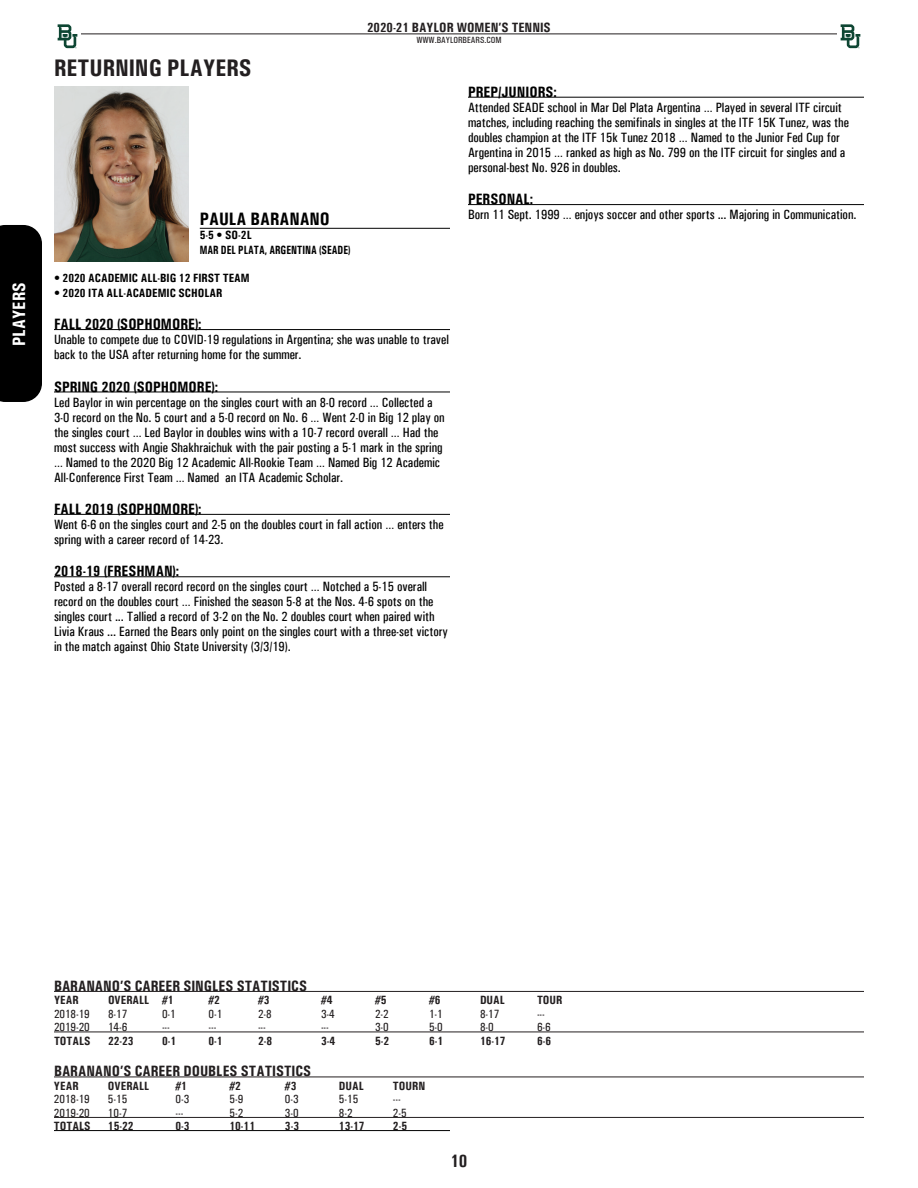
<style>
.page{position:relative;width:918px;height:1188px;background:#fff}
.page>*{position:absolute;margin:0;border:0;box-sizing:border-box;transform-origin:0 0}
.t1{font:700 condensed 24px "Univers";color:#231f20}
.t2{font:700 condensed 18px "Univers";color:#000}
.t3{font:700 condensed 18px "Univers";color:#fff}
.t4{font:700 condensed 18px "Univers";color:#231f20}
.t5{font:700 condensed 15px "Univers";color:#000}
.t6{font:700 condensed 15px "Univers";color:#231f20}
.t7{font:500 condensed 13.5px/15px "Univers";color:#000}
.t8{font:700 condensed 13.5px "Univers";color:#231f20}
.t9{font:700 condensed 12px "Univers";color:#231f20}
.t10{font:500 condensed 12px "Univers";color:#231f20}
.t11{font:700 condensed 12px/14.4px "Univers";color:#000}
.t12{font:500 condensed 9px "Univers";color:#231f20}
</style>
<div class="page">
<hr style="left:81px;top:34px;width:756px;height:1px;background:#231f20">
<svg style="left:58px;top:24px;width:19px;height:24px"></svg>
<svg style="left:841px;top:24px;width:19px;height:24px"></svg>
<hr style="left:200px;top:228px;width:250px;height:1px;background:#000">
<hr style="left:54px;top:329px;width:396px;height:1px;background:#000">
<hr style="left:54px;top:392px;width:396px;height:1px;background:#000">
<hr style="left:54px;top:514px;width:396px;height:1px;background:#000">
<hr style="left:54px;top:576px;width:396px;height:1px;background:#000">
<hr style="left:54px;top:1130px;width:396px;height:1px;background:#000">
<hr style="left:468px;top:97px;width:396px;height:1px;background:#000">
<hr style="left:468px;top:204px;width:396px;height:1px;background:#000">
<img style="left:54px;top:86px;width:135px;height:176px">
<hr style="left:54px;top:991px;width:810px;height:1px;background:#231f20">
<hr style="left:54px;top:1031px;width:810px;height:1px;background:#231f20">
<hr style="left:54px;top:1076px;width:810px;height:1px;background:#231f20">
<hr style="left:54px;top:1117px;width:810px;height:1px;background:#231f20">
<div style="left:0;top:225px;width:42px;height:177px;background:#000"></div>
<h2 class="t3" style="left:8px;top:346px;width:65px;rotate:-90deg">PLAYERS</h2>
<h1 class="t1" style="left:54px;top:53px;width:199px">RETURNING PLAYERS</h1>
<p class="t8" style="left:367px;top:19px;width:185px">2020-21 BAYLOR WOMEN’S TENNIS</p>
<p class="t12" style="left:416px;top:35px;width:87px">WWW.BAYLORBEARS.COM</p>
<h2 class="t2" style="left:200px;top:208px;width:132px">PAULA BARANANO</h2>
<p class="t11" style="left:200px;top:228px;width:152px">5-5 • SO-2L<br>MAR DEL PLATA, ARGENTINA (SEADE)</p>
<p class="t11" style="left:54px;top:271px;width:197px">• 2020 ACADEMIC ALL-BIG 12 FIRST TEAM</p>
<p class="t11" style="left:54px;top:285px;width:170px">• 2020 ITA ALL-ACADEMIC SCHOLAR</p>
<p class="t5" style="left:54px;top:315px;width:149px">FALL 2020 (SOPHOMORE):</p>
<p class="t7" style="left:54px;top:332px;width:396px">Unable to compete due to COVID-19 regulations in Argentina; she was unable to travel back to the USA after returning home for the summer.</p>
<p class="t5" style="left:54px;top:377px;width:166px">SPRING 2020 (SOPHOMORE):</p>
<p class="t7" style="left:54px;top:394px;width:392px">Led Baylor in win percentage on the singles court with an 8-0 record … Collected a 3-0 record on the No. 5 court and a 5-0 record on No. 6 … Went 2-0 in Big 12 play on the singles court … Led Baylor in doubles wins with a 10-7 record overall … Had the most success with Angie Shakhraichuk with the pair posting a 5-1 mark in the spring … Named to the 2020 Big 12 Academic All-Rookie Team … Named Big 12 Academic All-Conference First Team … Named an ITA Academic Scholar.</p>
<p class="t5" style="left:54px;top:500px;width:149px">FALL 2019 (SOPHOMORE):</p>
<p class="t7" style="left:54px;top:517px;width:391px">Went 6-6 on the singles court and 2-5 on the doubles court in fall action … enters the spring with a career record of 14-23.</p>
<p class="t5" style="left:54px;top:562px;width:127px">2018-19 (FRESHMAN):</p>
<p class="t7" style="left:54px;top:579px;width:396px">Posted a 8-17 overall record record on the singles court … Notched a 5-15 overall record on the doubles court … Finished the season 5-8 at the Nos. 4-6 spots on the singles court ... Tallied a record of 3-2 on the No. 2 doubles court when paired with Livia Kraus ... Earned the Bears only point on the singles court with a three-set victory in the match against Ohio State University (3/3/19).</p>
<p class="t5" style="left:468px;top:83px;width:90px">PREP/JUNIORS:</p>
<p class="t7" style="left:468px;top:100px;width:382px">Attended SEADE school in Mar Del Plata Argentina … Played in several ITF circuit matches, including reaching the semifinals in singles at the ITF 15K Tunez, was the doubles champion at the ITF 15k Tunez 2018 … Named to the Junior Fed Cup for Argentina in 2015 … ranked as high as No. 799 on the ITF circuit for singles and a personal-best No. 926 in doubles.</p>
<p class="t5" style="left:468px;top:190px;width:67px">PERSONAL:</p>
<p class="t7" style="left:468px;top:207px;width:390px">Born 11 Sept. 1999 … enjoys soccer and other sports ... Majoring in Communication.</p>
<p class="t6" style="left:54px;top:977px;width:255px">BARANANO’S CAREER SINGLES STATISTICS</p>
<p class="t9" style="left:54px;top:993px;width:26px">YEAR</p>
<p class="t9" style="left:108px;top:993px;width:67px">OVERALL #1</p>
<p class="t9" style="left:209px;top:993px;width:13px">#2</p>
<p class="t9" style="left:258px;top:993px;width:13px">#3</p>
<p class="t9" style="left:321px;top:993px;width:13px">#4</p>
<p class="t9" style="left:375px;top:993px;width:13px">#5</p>
<p class="t9" style="left:429px;top:993px;width:13px">#6</p>
<p class="t9" style="left:480px;top:993px;width:26px">DUAL</p>
<p class="t9" style="left:537px;top:993px;width:27px">TOUR</p>
<p class="t10" style="left:54px;top:1007px;width:37px">2018-19</p>
<p class="t10" style="left:108px;top:1007px;width:21px">8-17</p>
<p class="t10" style="left:162px;top:1007px;width:15px">0-1</p>
<p class="t10" style="left:209px;top:1007px;width:15px">0-1</p>
<p class="t10" style="left:258px;top:1007px;width:15px">2-8</p>
<p class="t10" style="left:321px;top:1007px;width:15px">3-4</p>
<p class="t10" style="left:375px;top:1007px;width:15px">2-2</p>
<p class="t10" style="left:429px;top:1007px;width:15px">1-1</p>
<p class="t10" style="left:480px;top:1007px;width:21px">8-17</p>
<p class="t10" style="left:537px;top:1007px;width:9px">---</p>
<p class="t10" style="left:54px;top:1020px;width:37px">2019-20</p>
<p class="t10" style="left:108px;top:1020px;width:21px">14-6</p>
<p class="t10" style="left:162px;top:1020px;width:9px">---</p>
<p class="t10" style="left:209px;top:1020px;width:9px">---</p>
<p class="t10" style="left:258px;top:1020px;width:9px">---</p>
<p class="t10" style="left:321px;top:1020px;width:9px">---</p>
<p class="t10" style="left:375px;top:1020px;width:15px">3-0</p>
<p class="t10" style="left:429px;top:1020px;width:15px">5-0</p>
<p class="t10" style="left:480px;top:1020px;width:15px">8-0</p>
<p class="t10" style="left:537px;top:1020px;width:15px">6-6</p>
<p class="t9" style="left:54px;top:1034px;width:38px">TOTALS</p>
<p class="t9" style="left:108px;top:1034px;width:27px">22-23</p>
<p class="t9" style="left:162px;top:1034px;width:16px">0-1</p>
<p class="t9" style="left:209px;top:1034px;width:16px">0-1</p>
<p class="t9" style="left:258px;top:1034px;width:16px">2-8</p>
<p class="t9" style="left:321px;top:1034px;width:16px">3-4</p>
<p class="t9" style="left:375px;top:1034px;width:16px">5-2</p>
<p class="t9" style="left:429px;top:1034px;width:16px">6-1</p>
<p class="t9" style="left:480px;top:1034px;width:27px">16-17</p>
<p class="t9" style="left:537px;top:1034px;width:16px">6-6</p>
<p class="t6" style="left:54px;top:1062px;width:259px">BARANANO’S CAREER DOUBLES STATISTICS</p>
<p class="t9" style="left:54px;top:1079px;width:26px">YEAR</p>
<p class="t9" style="left:108px;top:1079px;width:43px">OVERALL</p>
<p class="t9" style="left:175px;top:1079px;width:13px">#1</p>
<p class="t9" style="left:229px;top:1079px;width:13px">#2</p>
<p class="t9" style="left:285px;top:1079px;width:13px">#3</p>
<p class="t9" style="left:339px;top:1079px;width:26px">DUAL</p>
<p class="t9" style="left:393px;top:1079px;width:34px">TOURN</p>
<p class="t10" style="left:54px;top:1092px;width:37px">2018-19</p>
<p class="t10" style="left:108px;top:1092px;width:21px">5-15</p>
<p class="t10" style="left:175px;top:1092px;width:15px">0-3</p>
<p class="t10" style="left:229px;top:1092px;width:15px">5-9</p>
<p class="t10" style="left:285px;top:1092px;width:15px">0-3</p>
<p class="t10" style="left:339px;top:1092px;width:21px">5-15</p>
<p class="t10" style="left:393px;top:1092px;width:9px">---</p>
<p class="t10" style="left:54px;top:1106px;width:37px">2019-20</p>
<p class="t10" style="left:108px;top:1106px;width:21px">10-7</p>
<p class="t10" style="left:175px;top:1106px;width:9px">---</p>
<p class="t10" style="left:229px;top:1106px;width:15px">5-2</p>
<p class="t10" style="left:285px;top:1106px;width:15px">3-0</p>
<p class="t10" style="left:339px;top:1106px;width:15px">8-2</p>
<p class="t10" style="left:393px;top:1106px;width:15px">2-5</p>
<p class="t9" style="left:54px;top:1119px;width:38px">TOTALS</p>
<p class="t9" style="left:108px;top:1119px;width:27px">15-22</p>
<p class="t9" style="left:175px;top:1119px;width:16px">0-3</p>
<p class="t9" style="left:229px;top:1119px;width:27px">10-11</p>
<p class="t9" style="left:285px;top:1119px;width:16px">3-3</p>
<p class="t9" style="left:339px;top:1119px;width:27px">13-17</p>
<p class="t9" style="left:393px;top:1119px;width:16px">2-5</p>
<h2 class="t4" style="left:450px;top:1150px;width:19px">10</h2>
</div>
